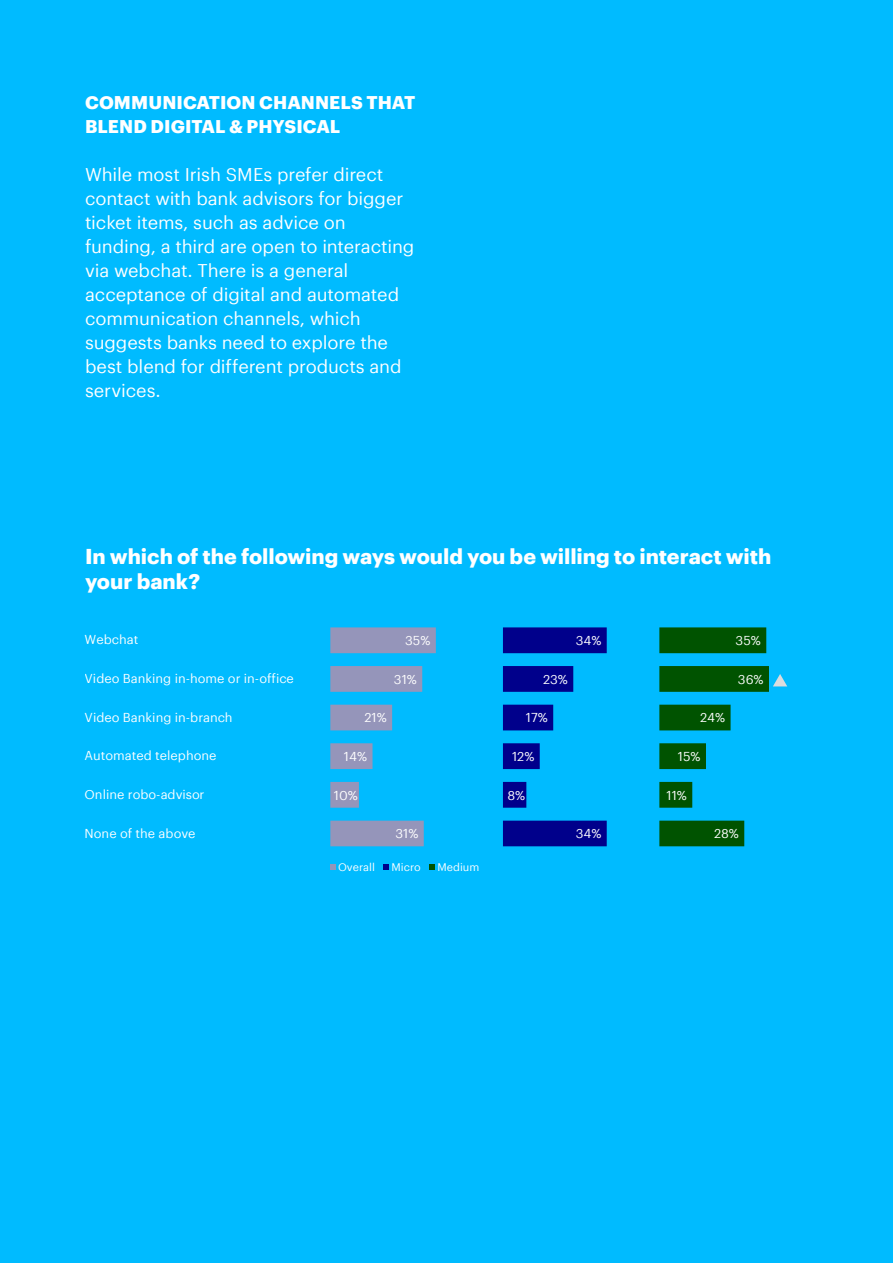
<style>
.page{position:relative;width:893px;height:1263px;background:#0bf}
.page>*{position:absolute;margin:0;border:0;box-sizing:border-box;transform-origin:0 0}
.t1{font:700 21px/25.2px "Graphik";letter-spacing:-.005em;color:#fff}
.t2{font:18px/24px "Graphik";letter-spacing:-.005em;color:#fff}
.t3{font:700 18px/24px "Graphik";letter-spacing:.005em;color:#fff}
.t4{font:12.6px "Graphik";color:#fff}
.t5{font:10.8px "Graphik";color:#fff}
</style>
<div class="page">
<svg style="left:330px;top:627px;width:106px;height:219px"></svg>
<svg style="left:330px;top:864px;width:5px;height:6px"></svg>
<svg style="left:383px;top:864px;width:6px;height:6px"></svg>
<svg style="left:429px;top:864px;width:6px;height:6px"></svg>
<svg style="left:503px;top:627px;width:104px;height:219px"></svg>
<svg style="left:659px;top:627px;width:128px;height:219px"></svg>
<p class="t3" style="left:85px;top:89px;width:332px">COMMUNICATION CHANNELS THAT<br>BLEND DIGITAL &amp; PHYSICAL</p>
<p class="t2" style="left:85px;top:161px;width:331px">While most Irish SMEs prefer direct contact with bank advisors for bigger ticket items, such as advice on funding, a third are open to interacting via webchat. There is a general acceptance of digital and automated communication channels, which suggests banks need to explore the best blend for different products and services.</p>
<p class="t1" style="left:85px;top:542px;width:688px">In which of the following ways would you be willing to interact with your bank?</p>
<p class="t4" style="left:85px;top:630px;width:55px">Webchat</p>
<p class="t4" style="left:85px;top:669px;width:211px">Video Banking in-home or in-office</p>
<p class="t4" style="left:85px;top:708px;width:149px">Video Banking in-branch</p>
<p class="t4" style="left:85px;top:746px;width:133px">Automated telephone</p>
<p class="t4" style="left:85px;top:785px;width:121px">Online robo-advisor</p>
<p class="t4" style="left:85px;top:824px;width:112px">None of the above</p>
<p class="t4" style="left:405px;top:631px;width:27px">35%</p>
<p class="t4" style="left:394px;top:670px;width:25px">31%</p>
<p class="t4" style="left:364px;top:708px;width:24px">21%</p>
<p class="t4" style="left:344px;top:747px;width:25px">14%</p>
<p class="t4" style="left:334px;top:786px;width:26px">10%</p>
<p class="t4" style="left:395px;top:824px;width:25px">31%</p>
<p class="t5" style="left:338px;top:859px;width:38px">Overall</p>
<p class="t5" style="left:392px;top:859px;width:31px">Micro</p>
<p class="t5" style="left:438px;top:859px;width:43px">Medium</p>
<p class="t4" style="left:576px;top:631px;width:27px">34%</p>
<p class="t4" style="left:543px;top:670px;width:26px">23%</p>
<p class="t4" style="left:526px;top:708px;width:24px">17%</p>
<p class="t4" style="left:512px;top:747px;width:24px">12%</p>
<p class="t4" style="left:507px;top:786px;width:19px">8%</p>
<p class="t4" style="left:576px;top:824px;width:27px">34%</p>
<p class="t4" style="left:736px;top:631px;width:27px">35%</p>
<p class="t4" style="left:738px;top:670px;width:27px">36%</p>
<p class="t4" style="left:700px;top:708px;width:27px">24%</p>
<p class="t4" style="left:678px;top:747px;width:24px">15%</p>
<p class="t4" style="left:666px;top:786px;width:22px">11%</p>
<p class="t4" style="left:714px;top:824px;width:26px">28%</p>
</div>
